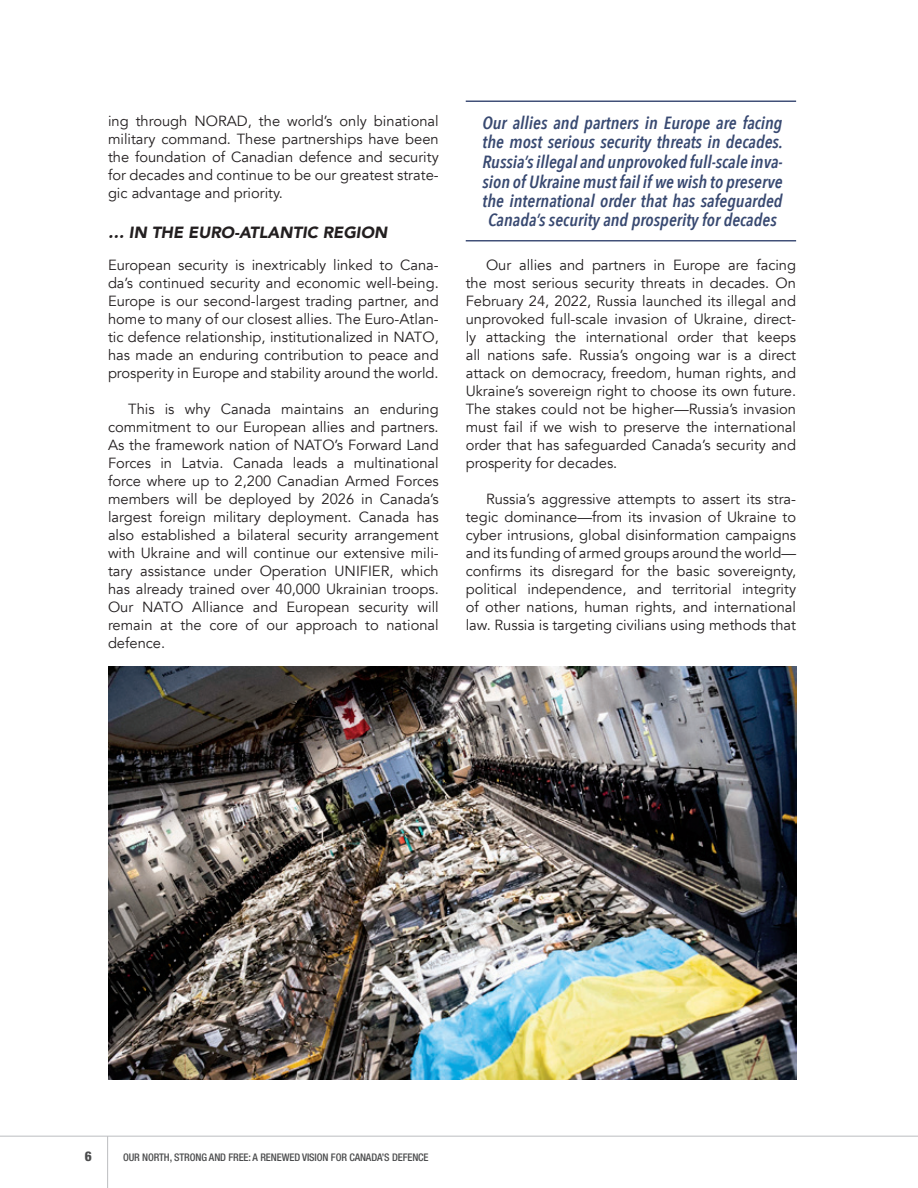
<style>
.page{position:relative;width:918px;height:1188px;background:#fff}
.page>*{position:absolute;margin:0;border:0;box-sizing:border-box;transform-origin:0 0}
.t1{font:italic 600 17.7px/19.5px "Avenir Next Condensed";color:#384971;text-align:center}
.t2{font:italic 900 16.2px "Avenir";color:#231f20}
.t3{font:14.7px/18px "Avenir";color:#231f20;text-align:justify}
.t4{font:800 condensed 13.5px "Helvetica Neue LT Std";color:#4b4c4d}
.t5{font:500 condensed 10.5px "Helvetica Neue LT Std";letter-spacing:-.01em;color:#4b4c4d}
</style>
<div class="page">
<hr style="left:0;top:1136px;width:918px;height:1px;background:#bcbdc0">
<hr style="left:107px;top:1136px;width:1px;height:52px;background:#bcbdc0">
<hr style="left:466px;top:100px;width:330px;height:2px;background:#415078">
<hr style="left:466px;top:240px;width:330px;height:2px;background:#415078">
<img style="left:108px;top:666px;width:688px;height:414px">
<p class="t3" style="left:108px;top:112px;width:332px">ing through NORAD, the world’s only binational military command. These partnerships have been the foundation of Canadian defence and security for decades and continue to be our greatest strate&shy;gic advantage and priority.</p>
<p class="t2" style="left:108px;top:219px;width:281px">… IN THE EURO-ATLANTIC REGION</p>
<p class="t3" style="left:108px;top:256px;width:332px">European security is inextricably linked to Cana&shy;da’s continued security and economic well-being.<br>Europe is our second-largest trading partner, and home to many of our closest allies. The Euro-Atlan&shy;tic defence relationship, institutionalized in NATO, has made an enduring contribution to peace and prosperity in Europe and stability around the world.</p>
<p class="t3" style="left:108px;top:400px;width:332px;text-indent:20px">This is why Canada maintains an enduring commitment to our European allies and partners.<br>As the framework nation of NATO’s Forward Land Forces in Latvia. Canada leads a multinational force where up to 2,200 Canadian Armed Forces members will be deployed by 2026 in Canada’s largest foreign military deployment. Canada has also established a bilateral security arrangement with Ukraine and will continue our extensive mili&shy;tary assistance under Operation UNIFIER, which has already trained over 40,000 Ukrainian troops.<br>Our NATO Alliance and European security will remain at the core of our approach to national defence.</p>
<p class="t1" style="left:482px;top:113px;width:302px">Our allies and partners in Europe are facing the most serious security threats in decades.<br>Russia’s illegal and unprovoked full-scale inva&shy;sion of Ukraine must fail if we wish to preserve the international order that has safeguarded Canada’s security and prosperity for decades</p>
<p class="t3" style="left:466px;top:256px;width:332px;text-indent:20px">Our allies and partners in Europe are facing the most serious security threats in decades. On February 24, 2022, Russia launched its illegal and unprovoked full-scale invasion of Ukraine, direct&shy;ly attacking the international order that keeps all nations safe. Russia’s ongoing war is a direct attack on democracy, freedom, human rights, and Ukraine’s sovereign right to choose its own future.<br>The stakes could not be higher—Russia’s invasion must fail if we wish to preserve the international order that has safeguarded Canada’s security and prosperity for decades.</p>
<p class="t3" style="left:466px;top:490px;width:332px;text-indent:20px">Russia’s aggressive attempts to assert its stra&shy;tegic dominance—from its invasion of Ukraine to cyber intrusions, global disinformation campaigns and its funding of armed groups around the world— confirms its disregard for the basic sovereignty, political independence, and territorial integrity of other nations, human rights, and international law. Russia is targeting civilians using methods that</p>
<p class="t4" style="left:85px;top:1148px;width:9px">6</p>
<p class="t5" style="left:123px;top:1151px;width:307px">OUR NORTH, STRONG AND FREE: A RENEWED VISION FOR CANADA’S DEFENCE</p>
</div>
